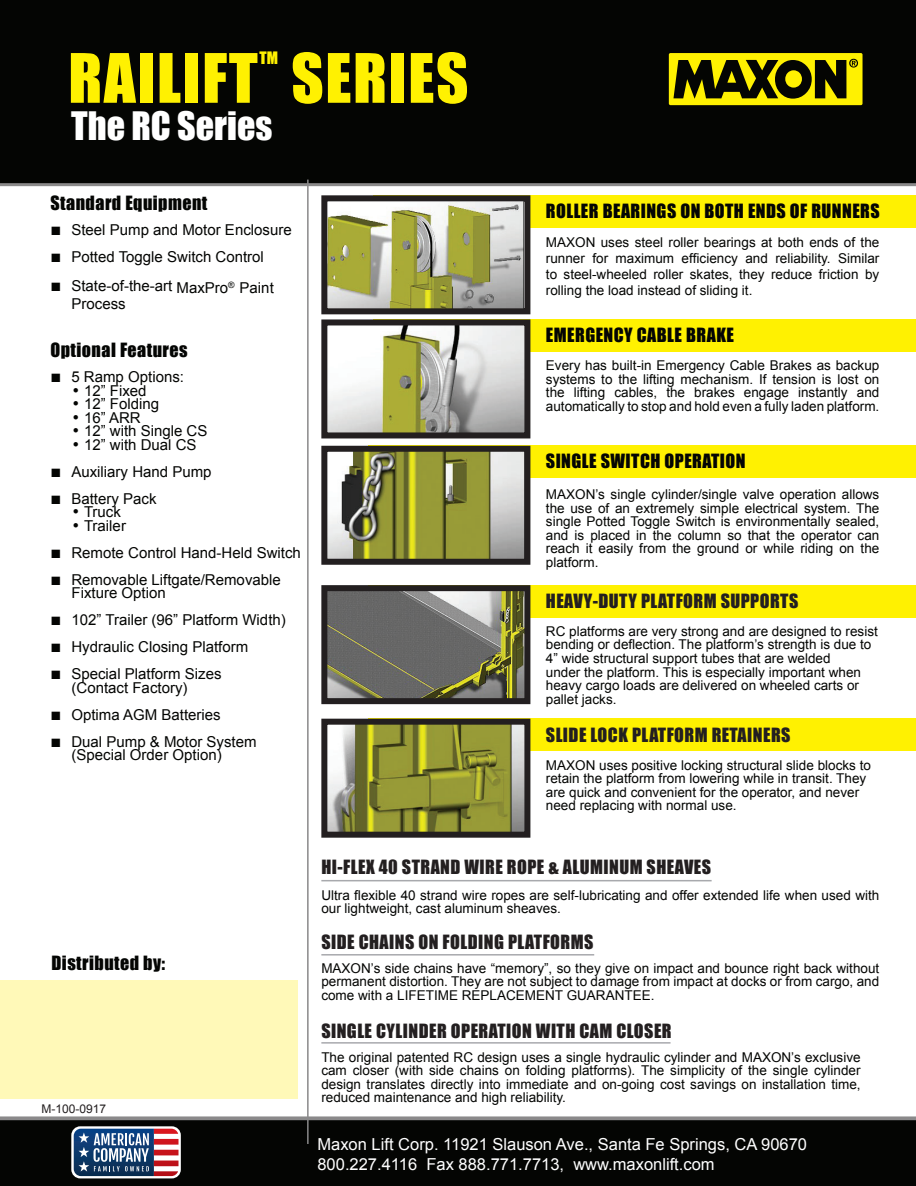
<style>
.page{position:relative;width:916px;height:1186px;background:#fff}
.page>*{position:absolute;margin:0;border:0;box-sizing:border-box;transform-origin:0 0}
.t1{font:62.85px "Impact";letter-spacing:.025em;color:#fff101}
.t2{font:36px "Impact";color:#fff}
.t3{font:18px "Impact";letter-spacing:.025em;color:#231f20}
.t4{font:18px "Impact";letter-spacing:.025em;color:#040503}
.t5{font:16.5px/19.5px "Arial";color:#fff}
.t6{font:15.75px "Impact";color:#fff101}
.t7{font:15px/13.5px "Arial";color:#040503}
.t8{font:13.5px/13.5px "Arial";color:#040503;text-align:justify}
.t9{font:12px "Arial";color:#231f20}
.s1{font-size:18px}
.s2{font-family:"Zurich BT";font-stretch:condensed}
</style>
<div class="page">
<div style="left:0;top:0;width:915px;height:186px;background:#040503"></div>
<div style="left:668px;top:53px;width:194px;height:52px;background:#fff101;border-radius:2px"></div>
<svg style="left:673px;top:59px;width:184px;height:40px"></svg>
<div style="left:0;top:1119px;width:915px;height:66px;background:#040503"></div>
<hr style="left:0;top:1116px;width:915px;height:3px;background:#8a898a">
<svg style="left:71px;top:1125px;width:110px;height:53px"></svg>
<svg style="left:74px;top:1128px;width:104px;height:47px;background:#6e718f"></svg>
<div style="left:0;top:979px;width:297px;height:119px;background:#fff9b8"></div>
<div style="left:373px;top:195px;width:542px;height:33px;background:#fff101"></div>
<img style="left:328px;top:202px;width:195px;height:105px">
<div style="left:321px;top:195px;width:209px;height:119px;border:6px solid #231f20"></div>
<div style="left:368px;top:585px;width:547px;height:32px;background:#fff101"></div>
<div style="left:368px;top:718px;width:547px;height:33px;background:#fff101"></div>
<div style="left:373px;top:319px;width:542px;height:33px;background:#fff101"></div>
<div style="left:368px;top:445px;width:547px;height:33px;background:#fff101"></div>
<img style="left:328px;top:326px;width:195px;height:105px">
<div style="left:321px;top:319px;width:209px;height:119px;border:6px solid #231f20"></div>
<img style="left:328px;top:452px;width:195px;height:105px">
<div style="left:321px;top:445px;width:209px;height:119px;border:6px solid #231f20"></div>
<img style="left:328px;top:592px;width:195px;height:105px">
<div style="left:321px;top:585px;width:209px;height:119px;border:6px solid #231f20"></div>
<img style="left:328px;top:725px;width:195px;height:105px">
<div style="left:321px;top:718px;width:209px;height:119px;border:6px solid #231f20"></div>
<hr style="left:321px;top:879px;width:390px;height:2px;background:#a8a9ad">
<hr style="left:321px;top:1041px;width:349px;height:2px;background:#a8a9ad">
<hr style="left:321px;top:953px;width:273px;height:2px;background:#a8a9ad">
<hr style="left:307px;top:179px;width:1px;height:964px;background:#8a898a">
<h1 class="t1" style="left:68px;top:29px;width:191px">RAILIFT</h1>
<p class="t6" style="left:259px;top:45px;width:20px">TM</p>
<h1 class="t1" style="left:291px;top:29px;width:179px">SERIES</h1>
<h2 class="t2" style="left:71px;top:98px;width:202px">The RC Series</h2>
<h3 class="t4" style="left:50px;top:188px;width:158px">Standard Equipment</h3>
<p class="t7" style="left:50px;top:223px;width:242px"><span class="s1">■</span> Steel Pump and Motor Enclosure</p>
<p class="t7" style="left:50px;top:250px;width:215px"><span class="s1">■</span> Potted Toggle Switch Control</p>
<p class="t7" style="left:72px;top:277px;width:204px;line-height:17.2px;text-indent:-21px"><span class="s1">■</span> State-of-the-art MaxPro<sup>®</sup> Paint<br>Process</p>
<h3 class="t4" style="left:50px;top:335px;width:139px">Optional Features</h3>
<p class="t7" style="left:50px;top:370px;width:135px"><span class="s1">■</span> 5 Ramp Options:</p>
<p class="t7" style="left:71px;top:384px;width:76px"><span class="s2">•</span> 12” Fixed</p>
<p class="t7" style="left:71px;top:397px;width:89px"><span class="s2">•</span> 12” Folding</p>
<p class="t7" style="left:71px;top:411px;width:71px"><span class="s2">•</span> 16” ARR</p>
<p class="t7" style="left:71px;top:424px;width:137px"><span class="s2">•</span> 12” with Single CS</p>
<p class="t7" style="left:71px;top:438px;width:126px"><span class="s2">•</span> 12” with Dual CS</p>
<p class="t7" style="left:50px;top:465px;width:162px"><span class="s1">■</span> Auxiliary Hand Pump</p>
<p class="t7" style="left:50px;top:492px;width:107px"><span class="s1">■</span> Battery Pack</p>
<p class="t7" style="left:71px;top:505px;width:51px"><span class="s2">•</span> Truck</p>
<p class="t7" style="left:71px;top:519px;width:56px"><span class="s2">•</span> Trailer</p>
<p class="t7" style="left:50px;top:546px;width:252px"><span class="s1">■</span> Remote Control Hand-Held Switch</p>
<p class="t7" style="left:71px;top:573px;width:211px;text-indent:-21px"><span class="s1">■</span> Removable Liftgate/Removable<br>Fixture Option</p>
<p class="t7" style="left:50px;top:613px;width:237px"><span class="s1">■</span> 102” Trailer (96” Platform Width)</p>
<p class="t7" style="left:50px;top:640px;width:199px"><span class="s1">■</span> Hydraulic Closing Platform</p>
<p class="t7" style="left:72px;top:667px;width:151px;text-indent:-21px"><span class="s1">■</span> Special Platform Sizes (Contact Factory)</p>
<p class="t7" style="left:50px;top:708px;width:172px"><span class="s1">■</span> Optima AGM Batteries</p>
<p class="t7" style="left:71px;top:735px;width:186px;text-indent:-21px"><span class="s1">■</span> Dual Pump &amp; Motor System (Special Order Option)</p>
<h3 class="t4" style="left:545px;top:197px;width:335px">ROLLER BEARINGS ON BOTH ENDS OF RUNNERS</h3>
<p class="t8" style="left:545px;top:235px;width:335px;line-height:15.8px">MAXON uses steel roller bearings at both ends of the runner for maximum efficiency and reliability. Similar to steel-wheeled roller skates, they reduce friction by rolling the load instead of sliding it.</p>
<h3 class="t4" style="left:545px;top:321px;width:189px">EMERGENCY CABLE BRAKE</h3>
<p class="t8" style="left:545px;top:359px;width:335px">Every has built-in Emergency Cable Brakes as backup systems to the lifting mechanism. If tension is lost on the lifting cables, the brakes engage instantly and automatically to stop and hold even a fully laden platform.</p>
<h3 class="t4" style="left:545px;top:447px;width:201px">SINGLE SWITCH OPERATION</h3>
<p class="t8" style="left:545px;top:487px;width:335px">MAXON’s single cylinder/single valve operation allows the use of an extremely simple electrical system. The single Potted Toggle Switch is environmentally sealed, and is placed in the column so that the operator can reach it easily from the ground or while riding on the platform.</p>
<h3 class="t3" style="left:545px;top:587px;width:254px">HEAVY-DUTY PLATFORM SUPPORTS</h3>
<p class="t8" style="left:545px;top:624px;width:333px;text-align:left">RC platforms are very strong and are designed to resist bending or deflection. The platform’s strength is due to 4” wide structural support tubes that are welded<br>under the platform. This is especially important when heavy cargo loads are delivered on wheeled carts or pallet jacks.</p>
<h3 class="t3" style="left:545px;top:720px;width:246px">SLIDE LOCK PLATFORM RETAINERS</h3>
<p class="t8" style="left:545px;top:758px;width:326px;text-align:left">MAXON uses positive locking structural slide blocks to retain the platform from lowering while in transit. They are quick and convenient for the operator, and never need replacing with normal use.</p>
<h3 class="t3" style="left:321px;top:853px;width:391px">HI-FLEX 40 STRAND WIRE ROPE &amp; ALUMINUM SHEAVES</h3>
<p class="t8" style="left:321px;top:888px;width:559px">Ultra flexible 40 strand wire ropes are self-lubricating and offer extended life when used with our lightweight, cast aluminum sheaves.</p>
<h3 class="t4" style="left:52px;top:948px;width:115px">Distributed by:</h3>
<p class="t9" style="left:41px;top:1100px;width:66px">M-100-0917</p>
<h3 class="t3" style="left:321px;top:927px;width:273px">SIDE CHAINS ON FOLDING PLATFORMS</h3>
<p class="t8" style="left:321px;top:961px;width:559px">MAXON’s side chains have “memory”, so they give on impact and bounce right back without permanent distortion. They are not subject to damage from impact at docks or from cargo, and come with a LIFETIME REPLACEMENT GUARANTEE.</p>
<h3 class="t3" style="left:321px;top:1016px;width:351px">SINGLE CYLINDER OPERATION WITH CAM CLOSER</h3>
<p class="t8" style="left:321px;top:1050px;width:540px">The original patented RC design uses a single hydraulic cylinder and MAXON’s exclusive cam closer (with side chains on folding platforms). The simplicity of the single cylinder design translates directly into immediate and on-going cost savings on installation time, reduced maintenance and high reliability.</p>
<p class="t5" style="left:317px;top:1134px;width:491px">Maxon Lift Corp. 11921 Slauson Ave., Santa Fe Springs, CA 90670<br>800.227.4116 Fax 888.771.7713, www.maxonlift.com</p>
</div>
